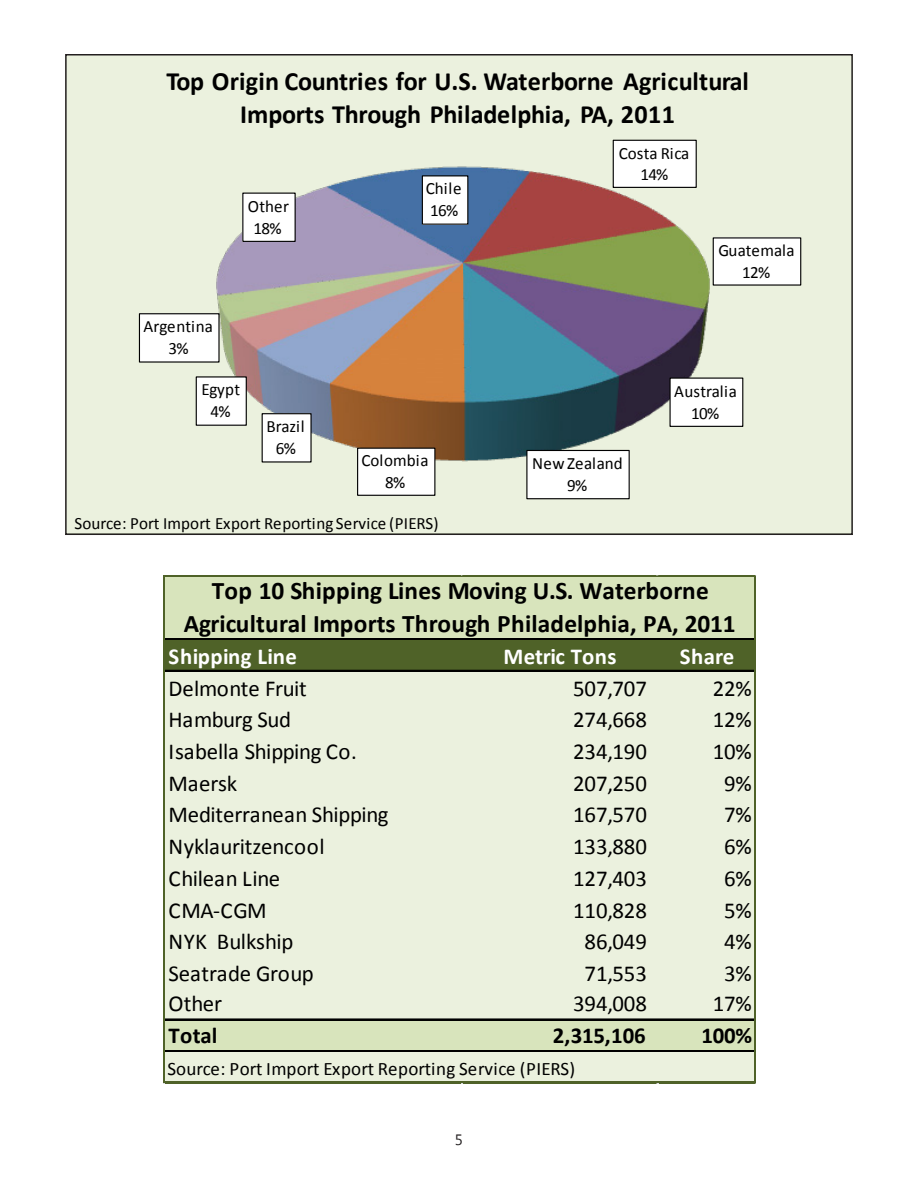
<style>
.page{position:relative;width:918px;height:1188px;background:#fff}
.page>*{position:absolute;margin:0;border:0;box-sizing:border-box;transform-origin:0 0}
.t1{font:700 26.4px/33.3px "Calibri";letter-spacing:-.005em;color:#000;text-align:center}
.t2{font:700 25.35px/33px "Calibri";letter-spacing:.005em;color:#000;text-align:center}
.t3{font:22.8px "Calibri";letter-spacing:-.005em;color:#000}
.t4{font:700 22.8px "Calibri";letter-spacing:.015em;color:#fff}
.t5{font:700 22.8px "Calibri";letter-spacing:-.005em;color:#000}
.t6{font:19.05px "Calibri";letter-spacing:.005em;color:#000}
.t7{font:17.25px/21.9px "Calibri";letter-spacing:.005em;color:#000;text-align:center}
.t8{font:15px "Segoe UI";color:#231f20}
</style>
<div class="page">
<svg style="left:68px;top:57px;width:782px;height:475px"></svg>
<div style="left:165px;top:576px;width:591px;height:64px;background:#d8e4bc"></div>
<div style="left:165px;top:639px;width:591px;height:33px;background:#4f6228"></div>
<div style="left:165px;top:670px;width:591px;height:350px;background:#ebf1de"></div>
<div style="left:165px;top:1019px;width:591px;height:33px;background:#d8e4bc"></div>
<div style="left:165px;top:1051px;width:591px;height:32px;background:#ebf1de"></div>
<hr style="left:165px;top:575px;width:591px;height:1px;background:#4f6228">
<hr style="left:165px;top:638px;width:590px;height:1px;background:#000">
<hr style="left:165px;top:639px;width:590px;height:1px;background:#000">
<hr style="left:165px;top:670px;width:590px;height:2px;background:#000">
<hr style="left:165px;top:1019px;width:590px;height:1px;background:#000">
<hr style="left:165px;top:1050px;width:590px;height:1px;background:#000">
<hr style="left:165px;top:1051px;width:590px;height:1px;background:#000">
<hr style="left:164px;top:575px;width:1px;height:508px;background:#4f6228">
<hr style="left:165px;top:1081px;width:591px;height:2px;background:#4f6228">
<hr style="left:755px;top:576px;width:1px;height:507px;background:#4f6228">
<p class="t1" style="left:166px;top:64px;width:584px">Top Origin Countries for U.S. Waterborne Agricultural<br>Imports Through Philadelphia, PA, 2011</p>
<p class="t7" style="left:248px;top:195px;width:43px">Other<br>18%</p>
<p class="t7" style="left:143px;top:315px;width:71px">Argentina<br>3%</p>
<p class="t7" style="left:201px;top:378px;width:40px">Egypt<br>4%</p>
<p class="t7" style="left:267px;top:415px;width:39px">Brazil<br>6%</p>
<p class="t7" style="left:426px;top:177px;width:37px;text-align:left">Chile<br>16%</p>
<p class="t7" style="left:361px;top:449px;width:69px">Colombia<br>8%</p>
<p class="t7" style="left:74px;top:512px;width:366px">Source: Port Import Export Reporting Service (PIERS)</p>
<p class="t7" style="left:619px;top:141px;width:72px">Costa Rica<br>14%</p>
<p class="t7" style="left:718px;top:239px;width:78px">Guatemala<br>12%</p>
<p class="t7" style="left:532px;top:452px;width:92px">New Zealand<br>9%</p>
<p class="t7" style="left:674px;top:379px;width:64px">Australia<br>10%</p>
<p class="t2" style="left:184px;top:573px;width:553px">Top 10 Shipping Lines Moving U.S. Waterborne<br>Agricultural Imports Through Philadelphia, PA, 2011</p>
<p class="t4" style="left:169px;top:642px;width:130px">Shipping Line</p>
<p class="t4" style="left:504px;top:642px;width:115px">Metric Tons</p>
<p class="t4" style="left:680px;top:642px;width:56px">Share</p>
<p class="t3" style="left:169px;top:674px;width:140px">Delmonte Fruit</p>
<p class="t3" style="left:573px;top:674px;width:75px">507,707</p>
<p class="t3" style="left:713px;top:674px;width:41px">22%</p>
<p class="t3" style="left:169px;top:706px;width:124px">Hamburg Sud</p>
<p class="t3" style="left:573px;top:706px;width:75px">274,668</p>
<p class="t3" style="left:713px;top:706px;width:41px">12%</p>
<p class="t3" style="left:169px;top:737px;width:190px">Isabella Shipping Co.</p>
<p class="t3" style="left:573px;top:737px;width:75px">234,190</p>
<p class="t3" style="left:713px;top:737px;width:41px">10%</p>
<p class="t3" style="left:169px;top:769px;width:70px">Maersk</p>
<p class="t3" style="left:573px;top:769px;width:75px">207,250</p>
<p class="t3" style="left:724px;top:769px;width:29px">9%</p>
<p class="t3" style="left:169px;top:801px;width:222px">Mediterranean Shipping</p>
<p class="t3" style="left:573px;top:801px;width:75px">167,570</p>
<p class="t3" style="left:724px;top:801px;width:29px">7%</p>
<p class="t3" style="left:169px;top:832px;width:158px">Nyklauritzencool</p>
<p class="t3" style="left:573px;top:832px;width:75px">133,880</p>
<p class="t3" style="left:724px;top:832px;width:29px">6%</p>
<p class="t3" style="left:169px;top:864px;width:113px">Chilean Line</p>
<p class="t3" style="left:573px;top:864px;width:75px">127,403</p>
<p class="t3" style="left:724px;top:864px;width:29px">6%</p>
<p class="t3" style="left:169px;top:896px;width:100px">CMA-CGM</p>
<p class="t3" style="left:573px;top:896px;width:75px">110,828</p>
<p class="t3" style="left:724px;top:896px;width:29px">5%</p>
<p class="t3" style="left:169px;top:928px;width:126px">NYK Bulkship</p>
<p class="t3" style="left:585px;top:928px;width:64px">86,049</p>
<p class="t3" style="left:724px;top:928px;width:29px">4%</p>
<p class="t3" style="left:169px;top:959px;width:147px">Seatrade Group</p>
<p class="t3" style="left:585px;top:959px;width:64px">71,553</p>
<p class="t3" style="left:724px;top:959px;width:29px">3%</p>
<p class="t3" style="left:169px;top:990px;width:55px">Other</p>
<p class="t3" style="left:573px;top:990px;width:75px">394,008</p>
<p class="t3" style="left:713px;top:990px;width:41px">17%</p>
<p class="t5" style="left:169px;top:1021px;width:50px">Total</p>
<p class="t5" style="left:553px;top:1021px;width:94px">2,315,106</p>
<p class="t5" style="left:701px;top:1021px;width:52px">100%</p>
<p class="t6" style="left:167px;top:1057px;width:409px">Source: Port Import Export Reporting Service (PIERS)</p>
<p class="t8" style="left:455px;top:1129px;width:10px">5</p>
</div>
